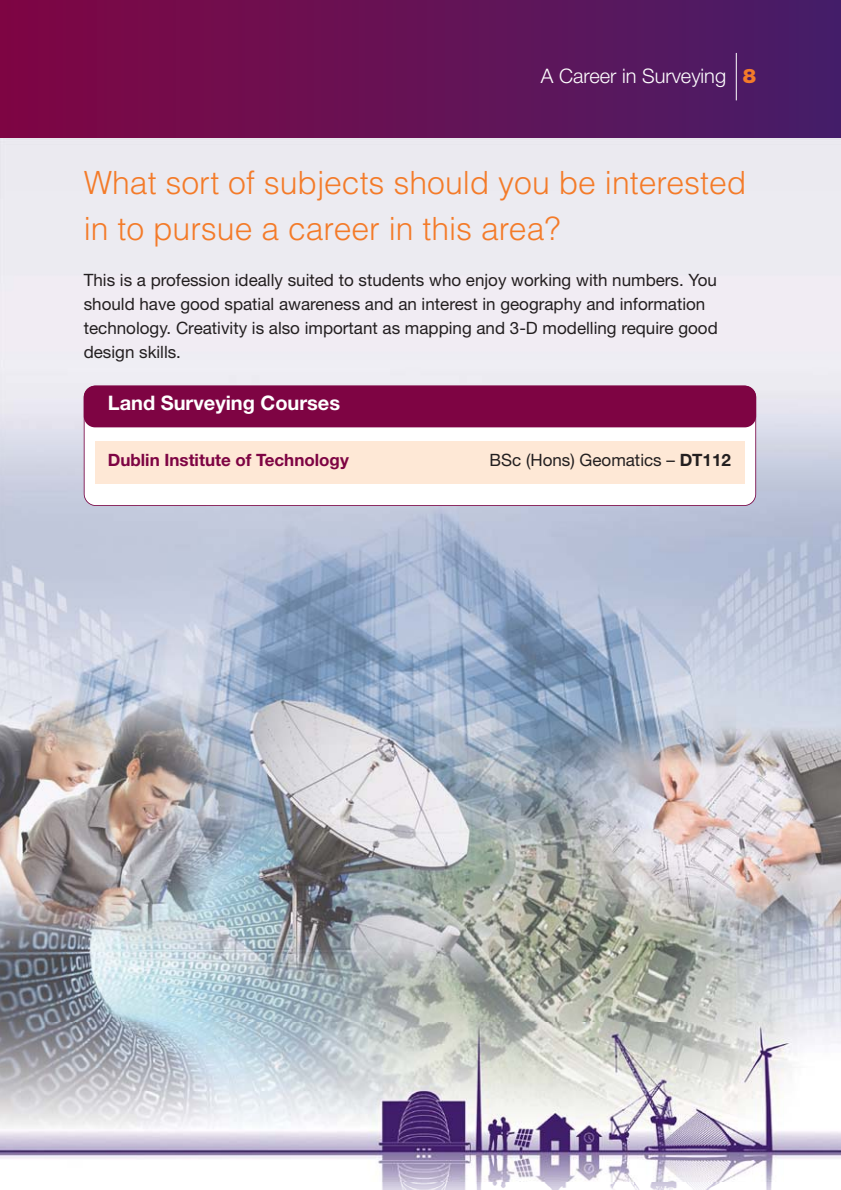
<style>
.page{position:relative;width:841px;height:1190px;background:#fff}
.page>*{position:absolute;margin:0;border:0;box-sizing:border-box;transform-origin:0 0}
.t1{font:300 32px/45.6px "Helvetica";color:#f47b29}
.t2{font:700 20px "Helvetica Neue";color:#fff}
.t3{font:300 20px "Helvetica Neue";color:#fff}
.t4{font:17px/24px "Helvetica Neue";color:#231f20}
.t5{font:700 17px "Helvetica Neue";color:#7e0443}
.s1{font-weight:900;color:#f47b29}
.s2{font-weight:700}
</style>
<div class="page">
<img style="left:0;top:137px;width:840px;height:1052px">
<div style="left:0;top:0;width:840px;height:137px;background:linear-gradient(to right,#800643,#481e69)"></div>
<hr style="left:735px;top:53px;width:1px;height:47px;background:#fff">
<div style="left:84px;top:386px;width:671px;height:119px;background:#fff;border-radius:11px"></div>
<div style="left:84px;top:385px;width:671px;height:121px;border:2px solid #7e0443;border-radius:12px"></div>
<div style="left:84px;top:385px;width:671px;height:42px;background:#7e0443;border-radius:11px"></div>
<div style="left:95px;top:441px;width:648px;height:43px;background:#fee8d6"></div>
<p class="t3" style="left:541px;top:69px;width:217px">A Career in Surveying <span class="s1">8</span></p>
<h1 class="t1" style="left:84px;top:163px;width:664px">What sort of subjects should you be interested in to pursue a career in this area?</h1>
<p class="t4" style="left:84px;top:269px;width:635px">This is a profession ideally suited to students who enjoy working with numbers. You should have good spatial awareness and an interest in geography and information technology. Creativity is also important as mapping and 3-D modelling require good design skills.</p>
<p class="t2" style="left:108px;top:395px;width:234px">Land Surveying Courses</p>
<p class="t5" style="left:108px;top:453px;width:242px">Dublin Institute of Technology</p>
<p class="t4" style="left:489px;top:449px;width:243px">BSc (Hons) Geomatics – <span class="s2">DT112</span></p>
</div>
